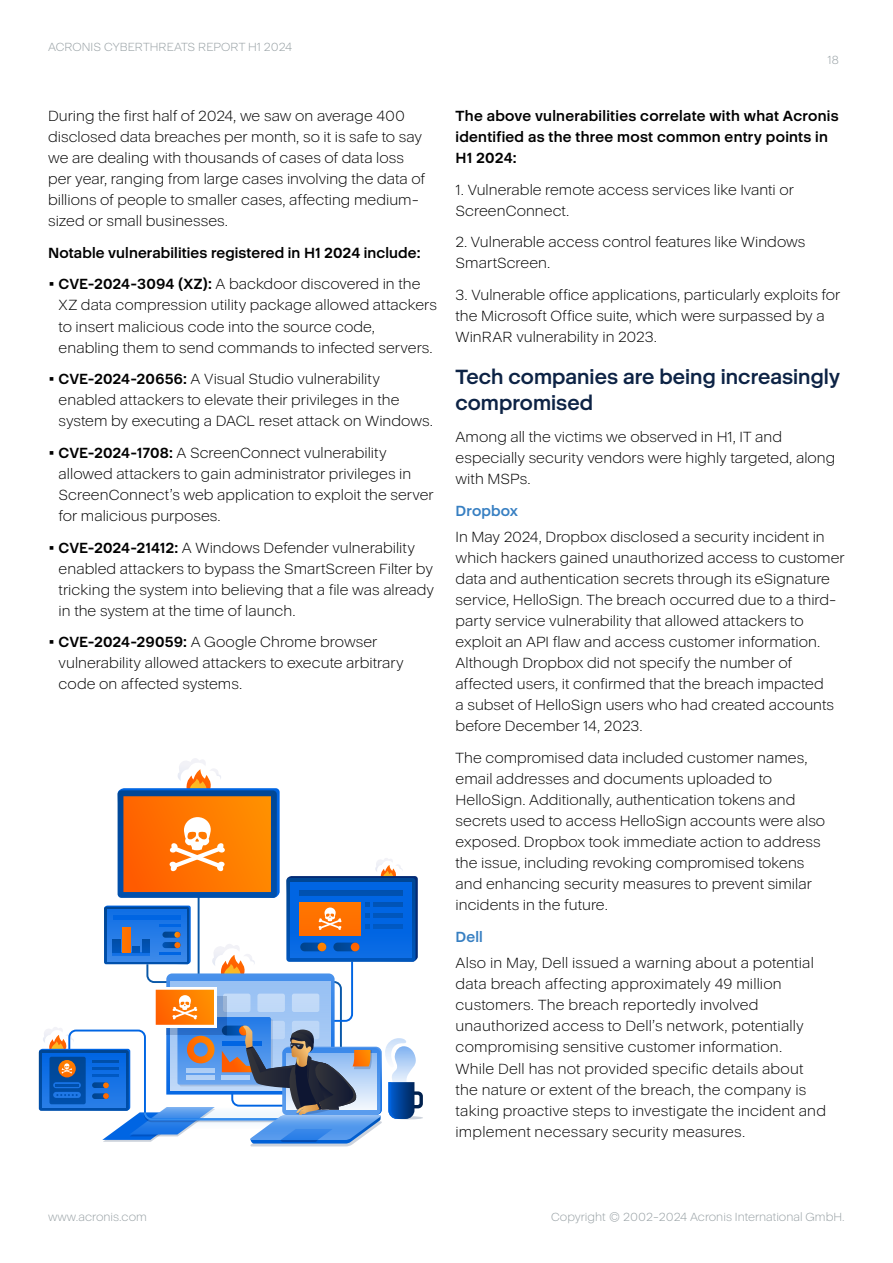
<style>
.page{position:relative;width:893px;height:1263px;background:#fff}
.page>*{position:absolute;margin:0;border:0;box-sizing:border-box;transform-origin:0 0}
.t1{font:700 21px/26.2px "Acronis Cyber";color:#0d2345}
.t2{font:300 15px/21px "Acronis Cyber";letter-spacing:.005em;color:#000}
.t3{font:700 15px/21px "Acronis Cyber";letter-spacing:.015em;color:#000}
.t4{font:700 15px "Acronis Cyber";letter-spacing:.01em;color:#377fc2}
.t5{font:300 12px "Acronis Cyber";color:#97a0a4}
.s1{font-weight:700}
</style>
<div class="page">
<svg style="left:39px;top:758px;width:384px;height:388px"></svg>
<p class="t5" style="left:48px;top:40px;width:246px">ACRONIS CYBERTHREATS REPORT H1 2024</p>
<p class="t2" style="left:48px;top:105px;width:379px">During the first half of 2024, we saw on average 400 disclosed data breaches per month, so it is safe to say we are dealing with thousands of cases of data loss per year, ranging from large cases involving the data of billions of people to smaller cases, affecting medium&shy;sized or small businesses.</p>
<p class="t3" style="left:48px;top:242px;width:374px">Notable vulnerabilities registered in H1 2024 include:</p>
<p class="t2" style="left:59px;top:274px;width:380px;text-indent:-10px"><span class="s1">• CVE-2024-3094 (XZ):</span> A backdoor discovered in the XZ data compression utility package allowed attackers to insert malicious code into the source code, enabling them to send commands to infected servers.</p>
<p class="t2" style="left:59px;top:368px;width:376px;text-indent:-10px"><span class="s1">• CVE-2024-20656:</span> A Visual Studio vulnerability enabled attackers to elevate their privileges in the system by executing a DACL reset attack on Windows.</p>
<p class="t2" style="left:59px;top:442px;width:377px;text-indent:-11px"><span class="s1">• CVE-2024-1708:</span> A ScreenConnect vulnerability allowed attackers to gain administrator privileges in ScreenConnect’s web application to exploit the server for malicious purposes.</p>
<p class="t2" style="left:59px;top:537px;width:377px;text-indent:-10px"><span class="s1">• CVE-2024-21412:</span> A Windows Defender vulnerability enabled attackers to bypass the SmartScreen Filter by tricking the system into believing that a file was already in the system at the time of launch.</p>
<p class="t2" style="left:59px;top:632px;width:347px;text-indent:-10px"><span class="s1">• CVE-2024-29059:</span> A Google Chrome browser vulnerability allowed attackers to execute arbitrary code on affected systems.</p>
<p class="t5" style="left:828px;top:52px;width:13px">18</p>
<p class="t3" style="left:456px;top:105px;width:385px">The above vulnerabilities correlate with what Acronis identified as the three most common entry points in<br>H1 2024:</p>
<p class="t2" style="left:456px;top:179px;width:340px">1. Vulnerable remote access services like Ivanti or<br>ScreenConnect.</p>
<p class="t2" style="left:456px;top:232px;width:351px">2. Vulnerable access control features like Windows<br>SmartScreen.</p>
<p class="t2" style="left:456px;top:284px;width:386px">3. Vulnerable office applications, particularly exploits for the Microsoft Office suite, which were surpassed by a<br>WinRAR vulnerability in 2023.</p>
<h1 class="t1" style="left:456px;top:364px;width:386px">Tech companies are being increasingly compromised</h1>
<p class="t2" style="left:456px;top:426px;width:381px">Among all the victims we observed in H1, IT and especially security vendors were highly targeted, along with MSPs.</p>
<p class="t4" style="left:456px;top:501px;width:64px">Dropbox</p>
<p class="t2" style="left:456px;top:526px;width:391px">In May 2024, Dropbox disclosed a security incident in which hackers gained unauthorized access to customer data and authentication secrets through its eSignature service, HelloSign. The breach occurred due to a third&shy;party service vulnerability that allowed attackers to exploit an API flaw and access customer information.<br>Although Dropbox did not specify the number of affected users, it confirmed that the breach impacted<br>a subset of HelloSign users who had created accounts before December 14, 2023.</p>
<p class="t2" style="left:456px;top:747px;width:371px">The compromised data included customer names, email addresses and documents uploaded to HelloSign. Additionally, authentication tokens and secrets used to access HelloSign accounts were also exposed. Dropbox took immediate action to address the issue, including revoking compromised tokens and enhancing security measures to prevent similar incidents in the future.</p>
<p class="t4" style="left:456px;top:928px;width:29px">Dell</p>
<p class="t2" style="left:456px;top:953px;width:372px">Also in May, Dell issued a warning about a potential data breach affecting approximately 49 million customers. The breach reportedly involved unauthorized access to Dell’s network, potentially compromising sensitive customer information.<br>While Dell has not provided specific details about the nature or extent of the breach, the company is taking proactive steps to investigate the incident and implement necessary security measures.</p>
<p class="t5" style="left:48px;top:1209px;width:100px">www.acronis.com</p>
<p class="t5" style="left:551px;top:1209px;width:295px">Copyright © 2002-2024 Acronis International GmbH.</p>
</div>
